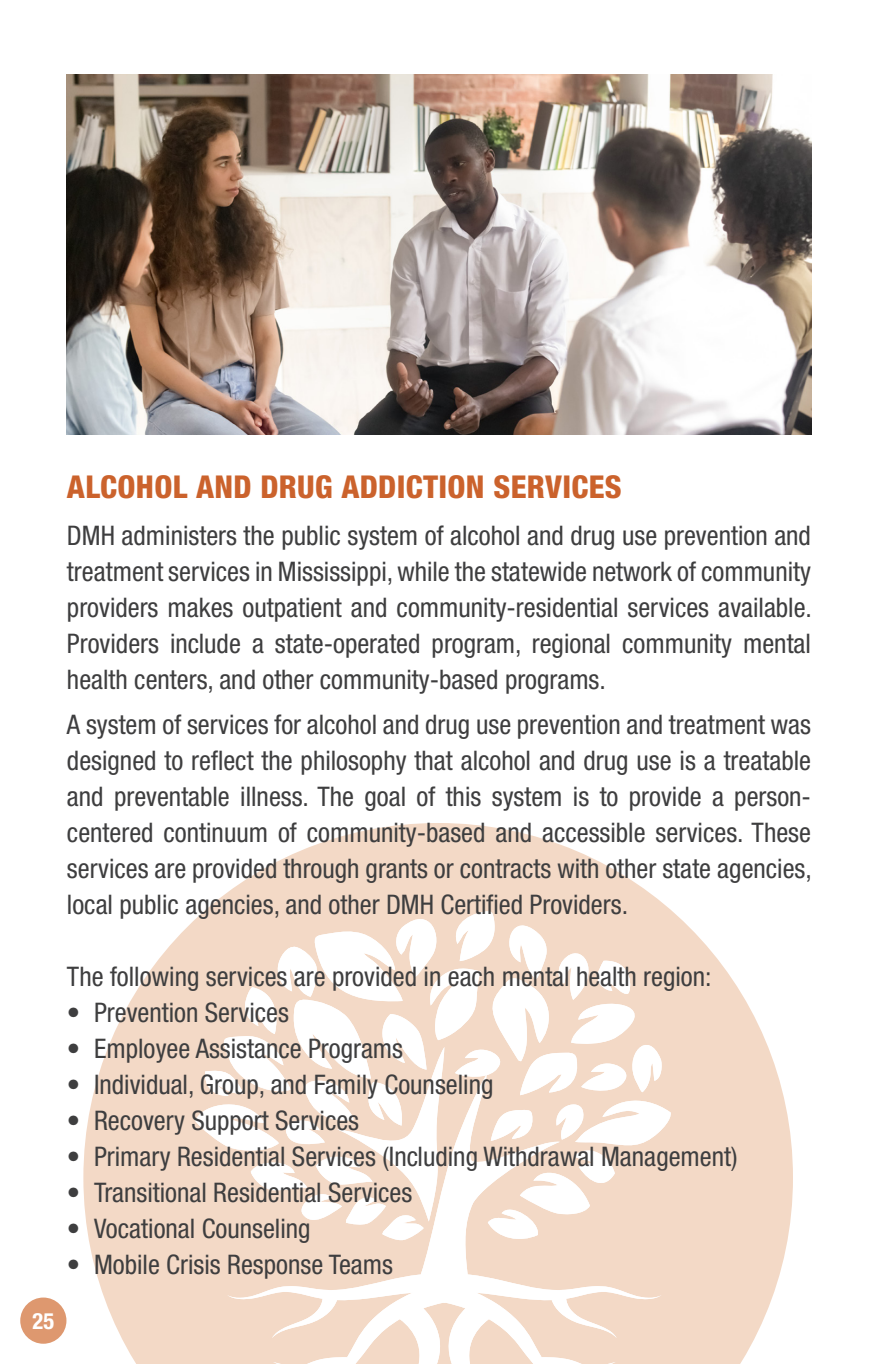
<style>
.page{position:relative;width:878px;height:1364px;background:#fff}
.page>*{position:absolute;margin:0;border:0;box-sizing:border-box;transform-origin:0 0}
.t1{font:800 condensed 31.5px "Helvetica Neue LT Std";letter-spacing:.01em;color:#cb622c}
.t2{font:condensed 27px/36px "Helvetica Neue LT Std";color:#3e3e3f;text-align:justify}
.t3{font:700 condensed 22.5px "Helvetica Neue LT Std";color:#fff}
</style>
<div class="page">
<svg style="left:83px;top:823px;width:710px;height:541px;fill:#f3d9c6"></svg>
<svg style="left:195px;top:904px;width:476px;height:339px"></svg>
<svg style="left:227px;top:1074px;width:434px;height:290px;fill:#f3d9c6"></svg>
<img style="left:67px;top:74px;width:744px;height:360px">
<div style="left:20px;top:1297px;width:46px;height:46px;background:#de986f;border-radius:50%"></div>
<p class="t1" style="left:67px;top:467px;width:556px">ALCOHOL AND DRUG ADDICTION SERVICES</p>
<p class="t2" style="left:67px;top:517px;width:746px">DMH administers the public system of alcohol and drug use prevention and treatment services in Mississippi, while the statewide network of community providers makes outpatient and community-residential services available.<br>Providers include a state-operated program, regional community mental health centers, and other community-based programs.</p>
<p class="t2" style="left:67px;top:706px;width:746px">A system of services for alcohol and drug use prevention and treatment was designed to reflect the philosophy that alcohol and drug use is a treatable and preventable illness. The goal of this system is to provide a person&shy;centered continuum of community-based and accessible services. These services are provided through grants or contracts with other state agencies, local public agencies, and other DMH Certified Providers.</p>
<p class="t3" style="left:33px;top:1307px;width:23px">25</p>
<p class="t2" style="left:67px;top:958px;width:646px">The following services are provided in each mental health region:</p>
<p class="t2" style="left:67px;top:994px;width:223px">• Prevention Services</p>
<p class="t2" style="left:67px;top:1030px;width:337px">• Employee Assistance Programs</p>
<p class="t2" style="left:67px;top:1066px;width:428px">• Individual, Group, and Family Counseling</p>
<p class="t2" style="left:67px;top:1102px;width:294px">• Recovery Support Services</p>
<p class="t2" style="left:67px;top:1138px;width:672px">• Primary Residential Services (Including Withdrawal Management)</p>
<p class="t2" style="left:67px;top:1174px;width:347px">• Transitional Residential Services</p>
<p class="t2" style="left:67px;top:1210px;width:245px">• Vocational Counseling</p>
<p class="t2" style="left:67px;top:1246px;width:327px">• Mobile Crisis Response Teams</p>
</div>
